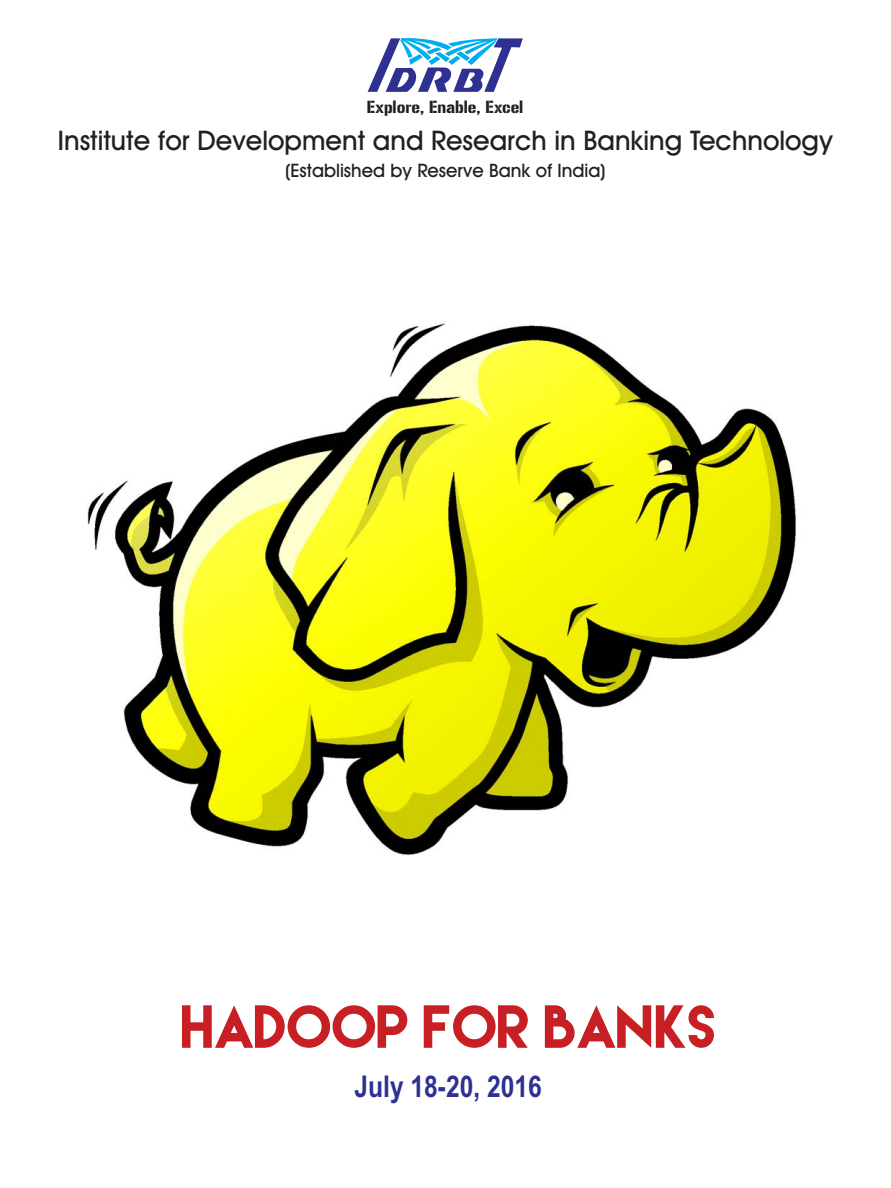
<style>
.page{position:relative;width:891px;height:1188px;background:#fff}
.page>*{position:absolute;margin:0;border:0;box-sizing:border-box;transform-origin:0 0}
.t1{font:54px "Lemon Milk";color:#c81f25}
.t2{font:700 30px "Arial Narrow";color:#2e3092}
.t3{font:500 27.15px "Avant Garde IT Cby BT";color:#231f20}
.t4{font:500 18.6px "Avant Garde IT Cby BT";color:#231f20}
.t5{font:15.45px "Gunplay";color:#231f20}
</style>
<div class="page">
<img style="left:87px;top:323px;width:709px;height:532px">
<svg style="left:367px;top:38px;width:156px;height:54px"></svg>
<p class="t5" style="left:367px;top:101px;width:158px">Explore, Enable, Excel</p>
<p class="t3" style="left:58px;top:131px;width:777px">Institute for Development and Research in Banking Technology</p>
<p class="t4" style="left:285px;top:163px;width:322px">(Established by Reserve Bank of India)</p>
<h1 class="t1" style="left:182px;top:998px;width:537px">HADOOP FOR BANKS</h1>
<p class="t2" style="left:355px;top:1075px;width:189px">July 18-20, 2016</p>
</div>
